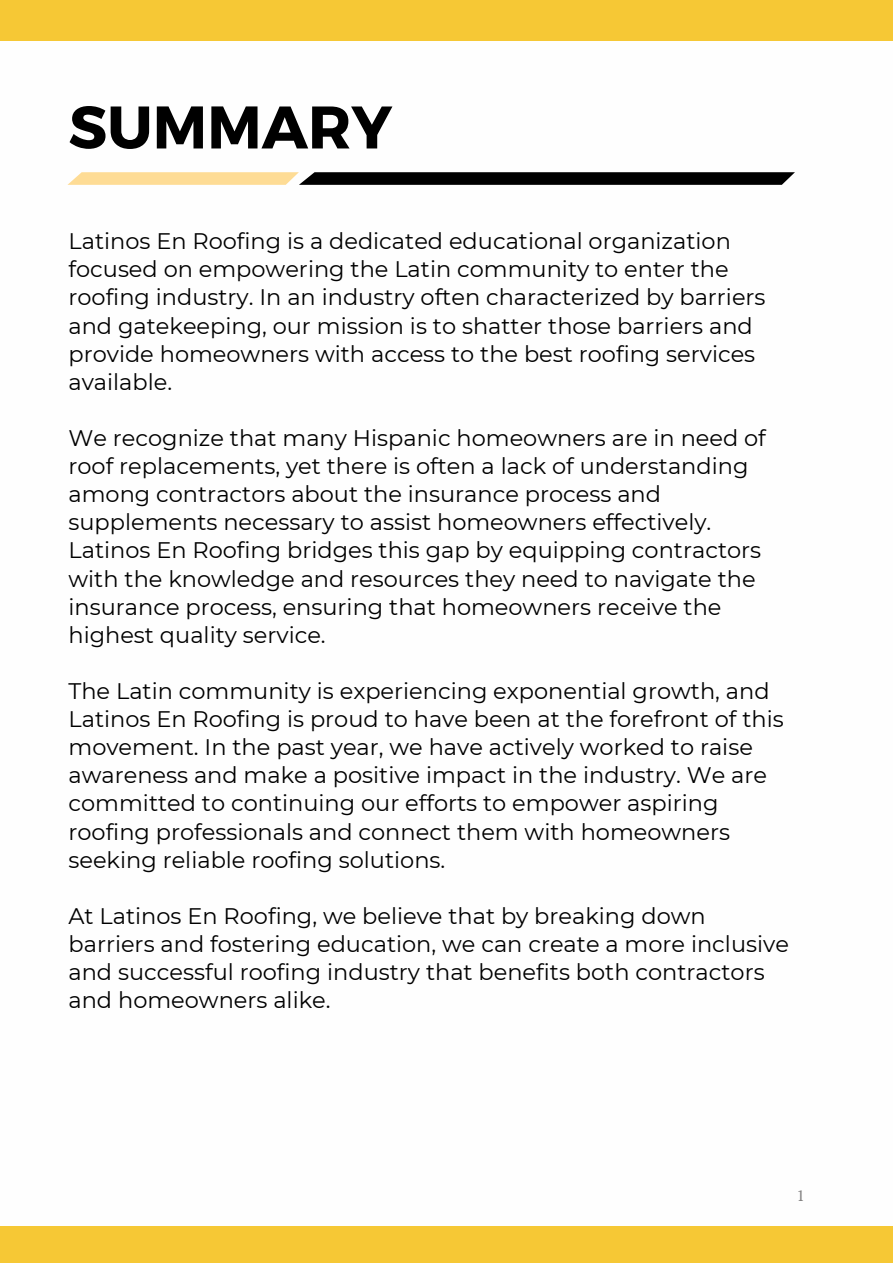
<style>
.page{position:relative;width:893px;height:1264px;background:#fff}
.page>*{position:absolute;margin:0;border:0;box-sizing:border-box;transform-origin:0 0}
.t1{font:700 60px "Montserrat";color:#000}
.t2{font:22.5px/28px "Montserrat";color:#000}
.t3{font:15px "Bogart";color:#818080}
</style>
<div class="page">
<svg style="left:67px;top:172px;width:727px;height:13px"></svg>
<div style="left:0;top:1226px;width:892px;height:36px;background:#f6c835"></div>
<div style="left:0;top:0;width:892px;height:40px;background:#f6c835"></div>
<p class="t1" style="left:68px;top:88px;width:325px">SUMMARY</p>
<p class="t2" style="left:68px;top:227px;width:698px">Latinos En Roofing is a dedicated educational organization focused on empowering the Latin community to enter the roofing industry. In an industry often characterized by barriers and gatekeeping, our mission is to shatter those barriers and provide homeowners with access to the best roofing services available.</p>
<p class="t2" style="left:68px;top:424px;width:698px">We recognize that many Hispanic homeowners are in need of roof replacements, yet there is often a lack of understanding among contractors about the insurance process and supplements necessary to assist homeowners effectively.<br>Latinos En Roofing bridges this gap by equipping contractors with the knowledge and resources they need to navigate the insurance process, ensuring that homeowners receive the highest quality service.</p>
<p class="t2" style="left:68px;top:677px;width:716px">The Latin community is experiencing exponential growth, and Latinos En Roofing is proud to have been at the forefront of this movement. In the past year, we have actively worked to raise awareness and make a positive impact in the industry. We are committed to continuing our efforts to empower aspiring roofing professionals and connect them with homeowners seeking reliable roofing solutions.</p>
<p class="t2" style="left:68px;top:901px;width:721px">At Latinos En Roofing, we believe that by breaking down barriers and fostering education, we can create a more inclusive and successful roofing industry that benefits both contractors and homeowners alike.</p>
<p class="t3" style="left:798px;top:1184px;width:7px">1</p>
</div>
